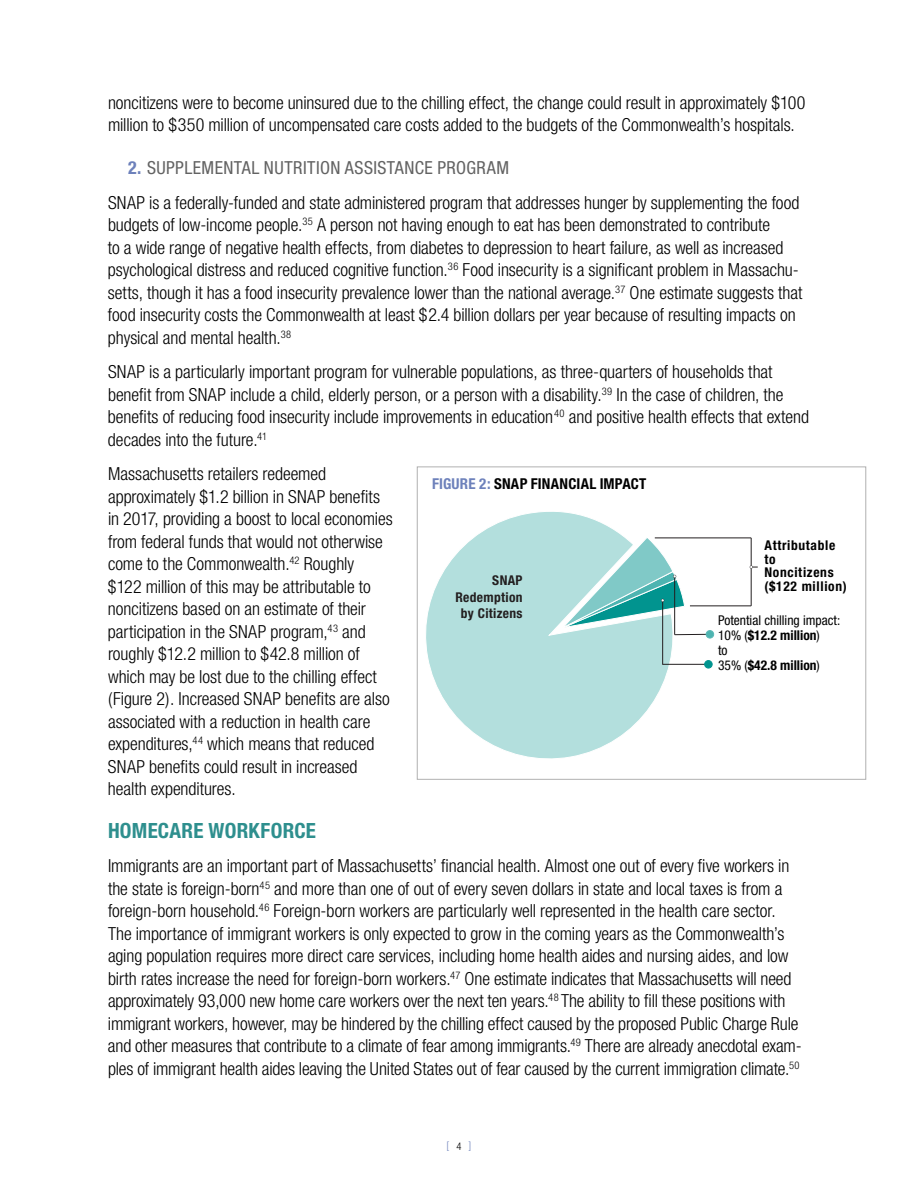
<style>
.page{position:relative;width:918px;height:1188px;background:#fff}
.page>*{position:absolute;margin:0;border:0;box-sizing:border-box;transform-origin:0 0}
.t1{font:700 condensed 21px "Helvetica Neue";letter-spacing:.015em;color:#2e8f8e}
.t2{font:300 condensed 18px/22.5px "Helvetica Neue";letter-spacing:-.005em;color:#000}
.t3{font:700 condensed 15px "Helvetica Neue";letter-spacing:.01em;color:#000}
.t4{font:condensed 13.5px/15px "Helvetica Neue";color:#000}
.t5{font:700 condensed 13.5px/13.5px "Helvetica Neue";letter-spacing:.05em;color:#000}
.t6{font:700 condensed 13.5px/16.5px "Helvetica Neue";letter-spacing:.025em;color:#231f20;text-align:right}
.t7{font:300 condensed 10.5px "Helvetica Neue";color:#6d81bb}
.s1{font-weight:700;color:#6d81bb}
.s2{font-weight:400;color:#636363}
.s3{color:#6d81bb}
.s4{font-weight:700}
.s5{color:#000}
</style>
<div class="page">
<svg style="left:426px;top:512px;width:257px;height:247px"></svg>
<hr style="left:674px;top:576px;width:1px;height:59px;background:#231f20">
<hr style="left:655px;top:538px;width:96px;height:1px;background:#231f20">
<hr style="left:690px;top:606px;width:61px;height:1px;background:#231f20">
<hr style="left:751px;top:538px;width:1px;height:68px;background:#231f20">
<hr style="left:675px;top:634px;width:34px;height:1px;background:#231f20">
<div style="left:706px;top:631px;width:8px;height:7px;background:#4db4b1;border-radius:50%"></div>
<div style="left:706px;top:630px;width:8px;height:8px;border:1px solid #5ab9b6;border-radius:50%"></div>
<hr style="left:663px;top:664px;width:46px;height:1px;background:#231f20">
<div style="left:705px;top:661px;width:7px;height:7px;background:#01948f;border-radius:50%"></div>
<div style="left:704px;top:660px;width:8px;height:8px;border:1px solid #01948f;border-radius:50%"></div>
<hr style="left:662px;top:600px;width:1px;height:65px;background:#231f20">
<svg style="left:562px;top:536px;width:123px;height:93px"></svg>
<svg style="left:750px;top:565px;width:8px;height:4px"></svg>
<div style="left:417px;top:466px;width:449px;height:314px;border:1px solid #b1b1b1"></div>
<p class="t2" style="left:108px;top:91px;width:699px">noncitizens were to become uninsured due to the chilling effect, the change could result in approximately $100 million to $350 million of uncompensated care costs added to the budgets of the Commonwealth’s hospitals.</p>
<p class="t2" style="left:108px;top:150px;width:693px;line-height:34.5px;text-indent:20px"><span class="s1">2.</span> <span class="s2">SUPPLEMENTAL NUTRITION ASSISTANCE PROGRAM<br></span>SNAP is a federally-funded and state administered program that addresses hunger by supplementing the food</p>
<p class="t2" style="left:108px;top:213px;width:696px">budgets of low-income people.<sup>35</sup> A person not having enough to eat has been demonstrated to contribute<br>to a wide range of negative health effects, from diabetes to depression to heart failure, as well as increased psychological distress and reduced cognitive function.<sup>36</sup> Food insecurity is a significant problem in Massachu&shy;setts, though it has a food insecurity prevalence lower than the national average.<sup>37</sup> One estimate suggests that food insecurity costs the Commonwealth at least $2.4 billion dollars per year because of resulting impacts on physical and mental health.<sup>38</sup></p>
<p class="t2" style="left:108px;top:360px;width:703px">SNAP is a particularly important program for vulnerable populations, as three-quarters of households that benefit from SNAP include a child, elderly person, or a person with a disability.<sup>39</sup> In the case of children, the benefits of reducing food insecurity include improvements in education<sup>40</sup> and positive health effects that extend decades into the future.<sup>41</sup></p>
<p class="t2" style="left:108px;top:462px;width:286px">Massachusetts retailers redeemed approximately $1.2 billion in SNAP benefits in 2017, providing a boost to local economies from federal funds that would not otherwise come to the Commonwealth.<sup>42</sup> Roughly<br>$122 million of this may be attributable to noncitizens based on an estimate of their participation in the SNAP program,<sup>43</sup> and roughly $12.2 million to $42.8 million of which may be lost due to the chilling effect (Figure 2). Increased SNAP benefits are also associated with a reduction in health care expenditures,<sup>44</sup> which means that reduced SNAP benefits could result in increased health expenditures.</p>
<p class="t1" style="left:108px;top:818px;width:210px">HOMECARE WORKFORCE</p>
<p class="t2" style="left:108px;top:855px;width:695px">Immigrants are an important part of Massachusetts’ financial health. Almost one out of every five workers in the state is foreign-born<sup>45</sup> and more than one of out of every seven dollars in state and local taxes is from a foreign-born household.<sup>46</sup> Foreign-born workers are particularly well represented in the health care sector.<br>The importance of immigrant workers is only expected to grow in the coming years as the Commonwealth’s aging population requires more direct care services, including home health aides and nursing aides, and low birth rates increase the need for foreign-born workers.<sup>47</sup> One estimate indicates that Massachusetts will need approximately 93,000 new home care workers over the next ten years.<sup>48</sup> The ability to fill these positions with immigrant workers, however, may be hindered by the chilling effect caused by the proposed Public Charge Rule and other measures that contribute to a climate of fear among immigrants.<sup>49</sup> There are already anecdotal exam&shy;ples of immigrant health aides leaving the United States out of fear caused by the current immigration climate.<sup>50</sup></p>
<p class="t3" style="left:432px;top:475px;width:216px"><span class="s3">FIGURE 2:</span> SNAP FINANCIAL IMPACT</p>
<p class="t5" style="left:764px;top:539px;width:84px">Attributable to<br>Noncitizens ($122 million)</p>
<p class="t4" style="left:718px;top:613px;width:124px">Potential chilling impact:<br>10% (<span class="s4">$12.2 million</span>)<br>to<br>35% (<span class="s4">$42.8 million</span>)</p>
<p class="t6" style="left:455px;top:572px;width:69px">SNAP<br>Redemption by Citizens</p>
<p class="t7" style="left:447px;top:1140px;width:26px">[ <span class="s5">4</span> ]</p>
</div>
